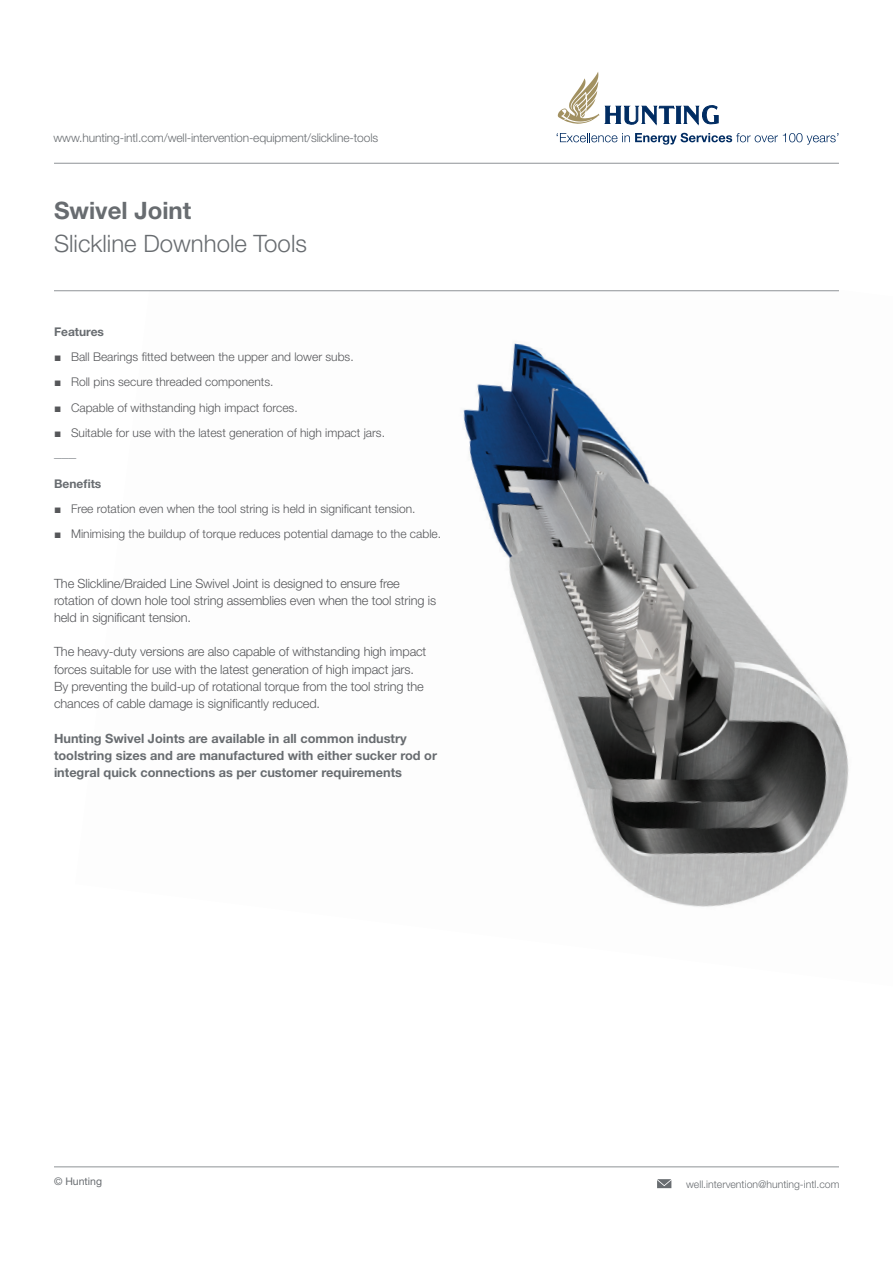
<style>
.page{position:relative;width:893px;height:1263px;background:#fff}
.page>*{position:absolute;margin:0;border:0;box-sizing:border-box;transform-origin:0 0}
.t1{font:300 24px "Helvetica Neue LT Std";color:#686c70}
.t2{font:700 24px "Helvetica Neue LT Std";color:#686c70}
.t3{font:300 15px "Helvetica Neue LT Std";color:#8f9397}
.t4{font:300 12.75px/17.2px "Helvetica Neue LT Std";letter-spacing:-.01em;color:#56575a}
.t5{font:700 12.75px/17.2px "Helvetica Neue LT Std";color:#686c70}
.t6{font:300 12px "Helvetica Neue LT Std";color:#56575a}
.t7{font:300 12px "Helvetica Neue LT Std";letter-spacing:-.01em;color:#686c70}
.t8{font:700 12px "Helvetica Neue LT Std";color:#686c70}
.t9{font:300 10.5px "Helvetica Neue LT Std";color:#686c70}
.t10{font:10.5px "Helvetica Neue LT Std";color:#686c70}
.s1{font-family:"Times New Roman";font-weight:400}
</style>
<div class="page">
<img style="left:75px;top:291px;width:774px;height:616px">
<hr style="left:54px;top:163px;width:785px;height:1px;background:#8f9397">
<svg style="left:558px;top:72px;width:41px;height:52px"></svg>
<svg style="left:605px;top:105px;width:113px;height:20px"></svg>
<svg style="left:557px;top:133px;width:281px;height:12px"></svg>
<hr style="left:54px;top:290px;width:785px;height:1px;background:#8f9397">
<hr style="left:54px;top:1166px;width:785px;height:1px;background:#8f9397">
<svg style="left:657px;top:1179px;width:14px;height:9px"></svg>
<p class="t7" style="left:54px;top:131px;width:326px">www.hunting-intl.com/well-intervention-equipment/slickline-tools</p>
<h1 class="t2" style="left:54px;top:196px;width:139px">Swivel Joint</h1>
<h1 class="t1" style="left:54px;top:229px;width:254px">Slickline Downhole Tools</h1>
<p class="t8" style="left:54px;top:324px;width:52px">Features</p>
<p class="t6" style="left:54px;top:349px;width:301px"><span class="s1">■</span> Ball Bearings fitted between the upper and lower subs.</p>
<p class="t6" style="left:54px;top:375px;width:221px"><span class="s1">■</span> Roll pins secure threaded components.</p>
<p class="t6" style="left:54px;top:400px;width:245px"><span class="s1">■</span> Capable of withstanding high impact forces.</p>
<p class="t6" style="left:54px;top:425px;width:333px"><span class="s1">■</span> Suitable for use with the latest generation of high impact jars.</p>
<p class="t3" style="left:54px;top:442px;width:24px">___</p>
<p class="t8" style="left:54px;top:476px;width:49px">Benefits</p>
<p class="t6" style="left:54px;top:501px;width:363px"><span class="s1">■</span> Free rotation even when the tool string is held in significant tension.</p>
<p class="t6" style="left:54px;top:526px;width:389px"><span class="s1">■</span> Minimising the buildup of torque reduces potential damage to the cable.</p>
<p class="t4" style="left:54px;top:574px;width:384px">The Slickline/Braided Line Swivel Joint is designed to ensure free rotation of down hole tool string assemblies even when the tool string is held in significant tension.</p>
<p class="t4" style="left:54px;top:643px;width:374px">The heavy-duty versions are also capable of withstanding high impact forces suitable for use with the latest generation of high impact jars.<br>By preventing the build-up of rotational torque from the tool string the chances of cable damage is significantly reduced.</p>
<p class="t5" style="left:54px;top:729px;width:384px">Hunting Swivel Joints are available in all common industry toolstring sizes and are manufactured with either sucker rod or integral quick connections as per customer requirements</p>
<p class="t10" style="left:54px;top:1174px;width:50px">© Hunting</p>
<p class="t9" style="left:686px;top:1177px;width:155px">well.intervention@hunting-intl.com</p>
</div>
